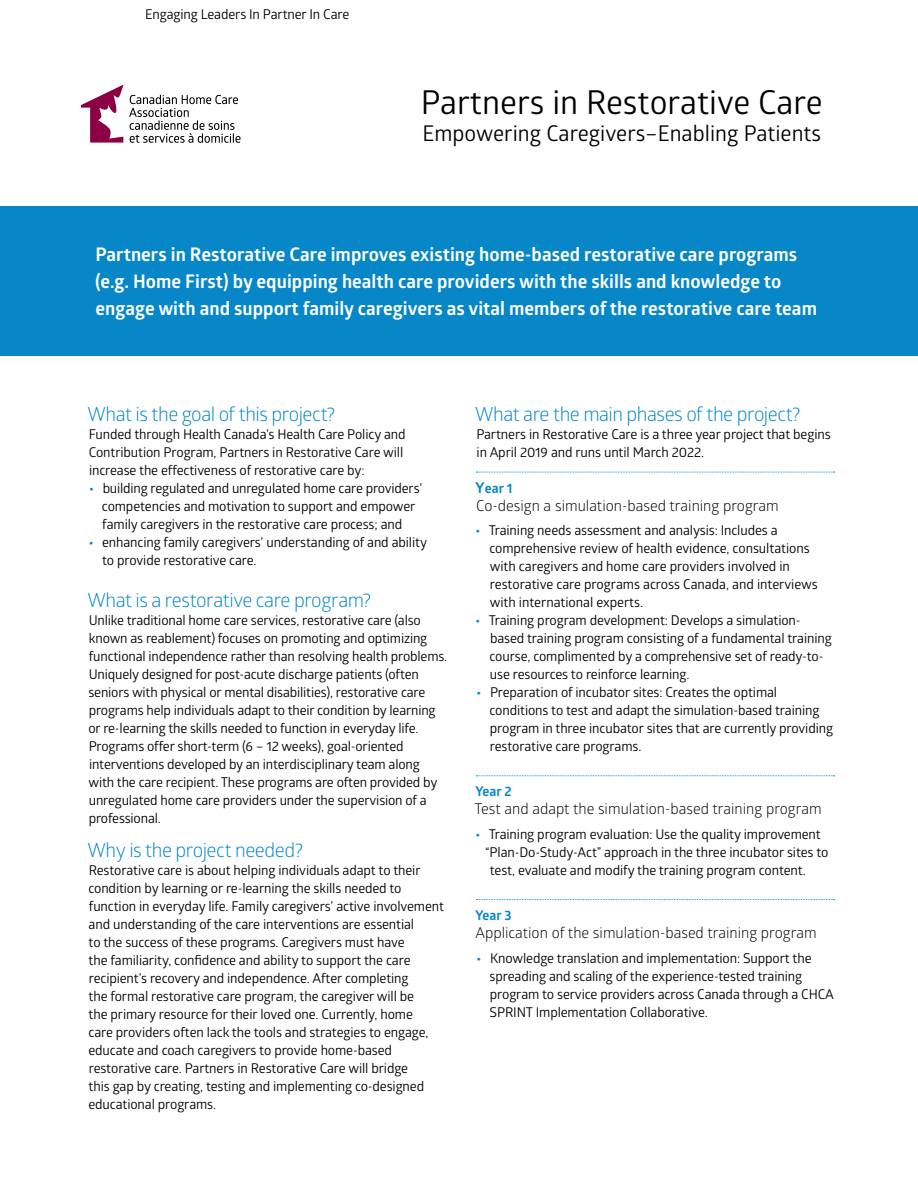
<style>
.page{position:relative;width:918px;height:1188px;background:#fff}
.page>*{position:absolute;margin:0;border:0;box-sizing:border-box;transform-origin:0 0}
.t1{font:33px "Glober";color:#000}
.t2{font:21.75px "Glober";color:#000}
.t3{font:19.5px "Glober";letter-spacing:-.025em;color:#0787c8}
.t4{font:700 18.75px/27px "Glober";color:#fff}
.t5{font:15px "Glober";color:#000}
.t6{font:13.5px/18px "Glober";letter-spacing:-.01em;color:#000}
.t7{font:700 13.5px "Glober";color:#0787c8}
.s1{font-weight:700;color:#0787c8}
.s2{font-size:15px}
</style>
<div class="page">
<div style="left:0;top:206px;width:918px;height:150px;background:#0787c8"></div>
<svg style="left:81px;top:85px;width:42px;height:58px"></svg>
<svg style="left:129px;top:95px;width:112px;height:48px"></svg>
<svg style="left:476px;top:472px;width:359px;height:1px"></svg>
<svg style="left:476px;top:775px;width:359px;height:1px"></svg>
<svg style="left:476px;top:899px;width:359px;height:1px"></svg>
<p class="t6" style="left:145px;top:4px;width:206px">Engaging Leaders In Partner In Care</p>
<h1 class="t1" style="left:421px;top:79px;width:404px">Partners in Restorative Care</h1>
<h2 class="t2" style="left:422px;top:118px;width:400px">Empowering Caregivers–Enabling Patients</h2>
<p class="t4" style="left:95px;top:241px;width:723px">Partners in Restorative Care improves existing home-based restorative care programs (e.g. Home First) by equipping health care providers with the skills and knowledge to engage with and support family caregivers as vital members of the restorative care team</p>
<h3 class="t3" style="left:87px;top:400px;width:249px">What is the goal of this project?</h3>
<p class="t6" style="left:89px;top:424px;width:318px">Funded through Health Canada’s Health Care Policy and<br>Contribution Program, Partners in Restorative Care will increase the effectiveness of restorative care by:</p>
<p class="t6" style="left:89px;top:478px;width:334px;text-align:center"><span class="s1">•</span> building regulated and unregulated home care providers’ competencies and motivation to support and empower family caregivers in the restorative care process; and</p>
<p class="t6" style="left:102px;top:532px;width:326px;text-indent:-13px"><span class="s1">•</span> enhancing family caregivers’ understanding of and ability to provide restorative care.</p>
<h3 class="t3" style="left:87px;top:587px;width:285px">What is a restorative care program?</h3>
<p class="t6" style="left:88px;top:611px;width:360px">Unlike traditional home care services, restorative care (also known as reablement) focuses on promoting and optimizing functional independence rather than resolving health problems.<br>Uniquely designed for post-acute discharge patients (often seniors with physical or mental disabilities), restorative care programs help individuals adapt to their condition by learning or re-learning the skills needed to function in everyday life.<br>Programs offer short-term (6 – 12 weeks), goal-oriented interventions developed by an interdisciplinary team along with the care recipient. These programs are often provided by unregulated home care providers under the supervision of a professional.</p>
<h3 class="t3" style="left:87px;top:837px;width:217px">Why is the project needed?</h3>
<p class="t6" style="left:88px;top:861px;width:357px">Restorative care is about helping individuals adapt to their condition by learning or re-learning the skills needed to function in everyday life. Family caregivers’ active involvement and understanding of the care interventions are essential<br>to the success of these programs. Caregivers must have<br>the familiarity, confidence and ability to support the care recipient’s recovery and independence. After completing<br>the formal restorative care program, the caregiver will be<br>the primary resource for their loved one. Currently, home<br>care providers often lack the tools and strategies to engage, educate and coach caregivers to provide home-based restorative care. Partners in Restorative Care will bridge<br>this gap by creating, testing and implementing co-designed educational programs.</p>
<h3 class="t3" style="left:475px;top:400px;width:327px">What are the main phases of the project?</h3>
<p class="t6" style="left:476px;top:424px;width:356px">Partners in Restorative Care is a three year project that begins in April 2019 and runs until March 2022.</p>
<p class="t7" style="left:475px;top:478px;width:39px"><span class="s2">Y</span>ear 1</p>
<p class="t5" style="left:476px;top:495px;width:304px">Co-design a simulation-based training program</p>
<p class="t6" style="left:490px;top:521px;width:330px;text-indent:-14px"><span class="s1">•</span> Training needs assessment and analysis: Includes a comprehensive review of health evidence, consultations with caregivers and home care providers involved in restorative care programs across Canada, and interviews with international experts.</p>
<p class="t6" style="left:490px;top:611px;width:344px;text-indent:-14px"><span class="s1">•</span> Training program development: Develops a simulation&shy;based training program consisting of a fundamental training course, complimented by a comprehensive set of ready-to&shy;use resources to reinforce learning.</p>
<p class="t6" style="left:490px;top:683px;width:345px;text-indent:-13px"><span class="s1">•</span> Preparation of incubator sites: Creates the optimal conditions to test and adapt the simulation-based training program in three incubator sites that are currently providing restorative care programs.</p>
<p class="t7" style="left:475px;top:782px;width:38px">Year 2</p>
<p class="t5" style="left:475px;top:799px;width:349px">Test and adapt the simulation-based training program</p>
<p class="t6" style="left:475px;top:825px;width:347px"><span class="s1">•</span> Training program evaluation: Use the quality improvement</p>
<p class="t6" style="left:485px;top:843px;width:345px">“Plan-Do-Study-Act” approach in the three incubator sites to</p>
<p class="t6" style="left:490px;top:861px;width:318px">test, evaluate and modify the training program content.</p>
<p class="t7" style="left:475px;top:906px;width:38px">Year 3</p>
<p class="t5" style="left:475px;top:922px;width:343px">Application of the simulation-based training program</p>
<p class="t6" style="left:490px;top:949px;width:346px;text-indent:-13px"><span class="s1">•</span> Knowledge translation and implementation: Support the spreading and scaling of the experience-tested training program to service providers across Canada through a CHCA SPRINT Implementation Collaborative.</p>
</div>
